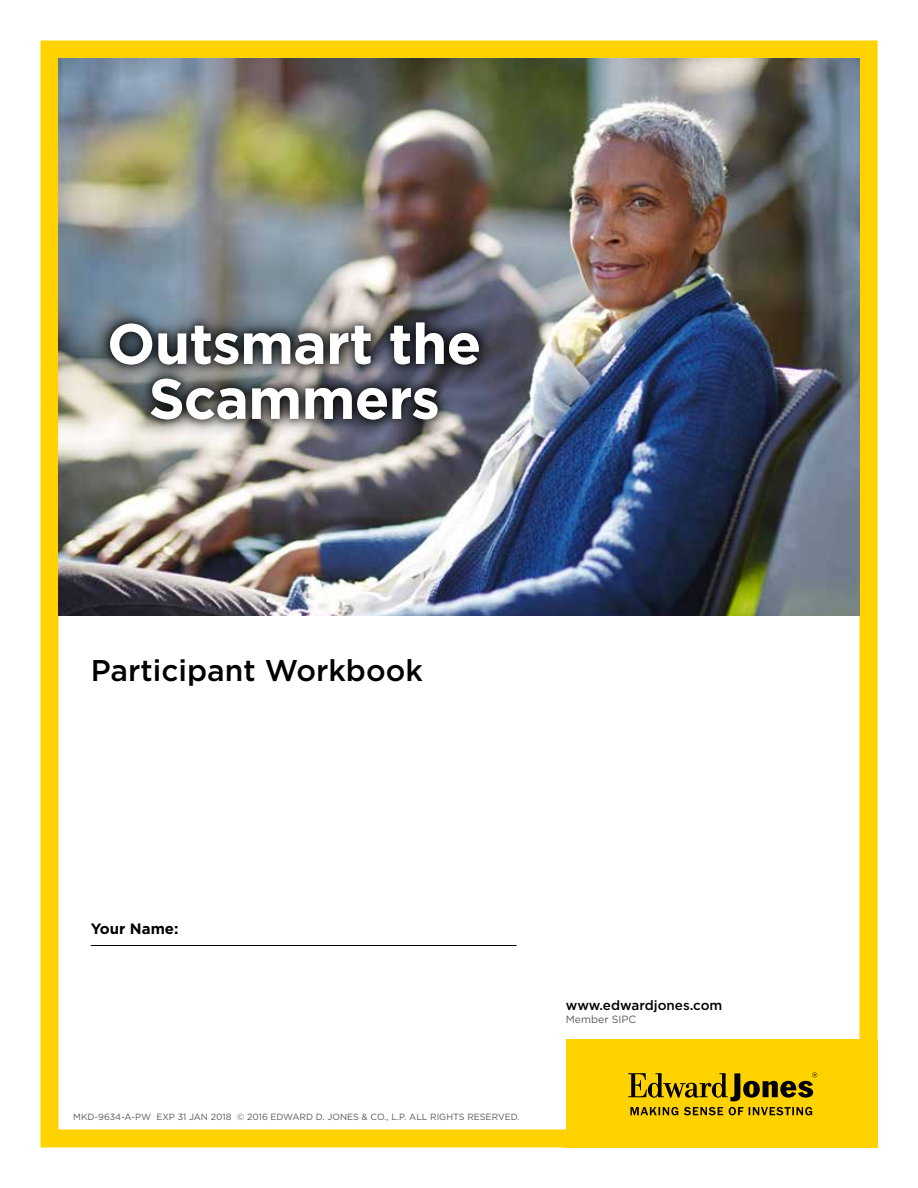
<style>
.page{position:relative;width:918px;height:1188px;background:#fff}
.page>*{position:absolute;margin:0;border:0;box-sizing:border-box;transform-origin:0 0}
.t1{font:700 56.55px/54.9px "Gotham";letter-spacing:-.01em;color:#fff;text-align:center}
.t2{font:500 30px "Gotham";color:#000}
.t3{font:700 15px "Gotham";color:#000}
.t4{font:500 13.5px "Gotham";color:#000}
.t5{font:10.5px "Gotham";color:#58595b}
.t6{font:9px "Gotham";color:#58595b}
</style>
<div class="page">
<div style="left:40px;top:40px;width:838px;height:1108px;border:18px solid #ffd200"></div>
<hr style="left:91px;top:945px;width:426px;height:1px;background:#000">
<div style="left:566px;top:1039px;width:312px;height:109px;background:#ffd200"></div>
<svg style="left:630px;top:1107px;width:48px;height:8px"></svg>
<svg style="left:684px;top:1107px;width:39px;height:8px"></svg>
<svg style="left:729px;top:1107px;width:83px;height:8px"></svg>
<svg style="left:628px;top:1072px;width:189px;height:29px"></svg>
<img style="left:58px;top:59px;width:802px;height:557px">
<svg style="left:91px;top:303px;width:407px;height:136px;background:#919399"></svg>
<svg style="left:100px;top:312px;width:389px;height:117px;background:#525458"></svg>
<h1 class="t1" style="left:107px;top:316px;width:376px">Outsmart the<br>Scammers</h1>
<h2 class="t2" style="left:91px;top:651px;width:334px">Participant Workbook</h2>
<h3 class="t3" style="left:91px;top:919px;width:89px">Your Name:</h3>
<p class="t6" style="left:73px;top:1111px;width:448px">MKD-9634-A-PW EXP 31 JAN 2018 © 2016 EDWARD D. JONES &amp; CO., L.P. ALL RIGHTS RESERVED.</p>
<h3 class="t4" style="left:566px;top:996px;width:158px">www.edwardjones.com</h3>
<p class="t5" style="left:566px;top:1013px;width:72px">Member SIPC</p>
</div>
